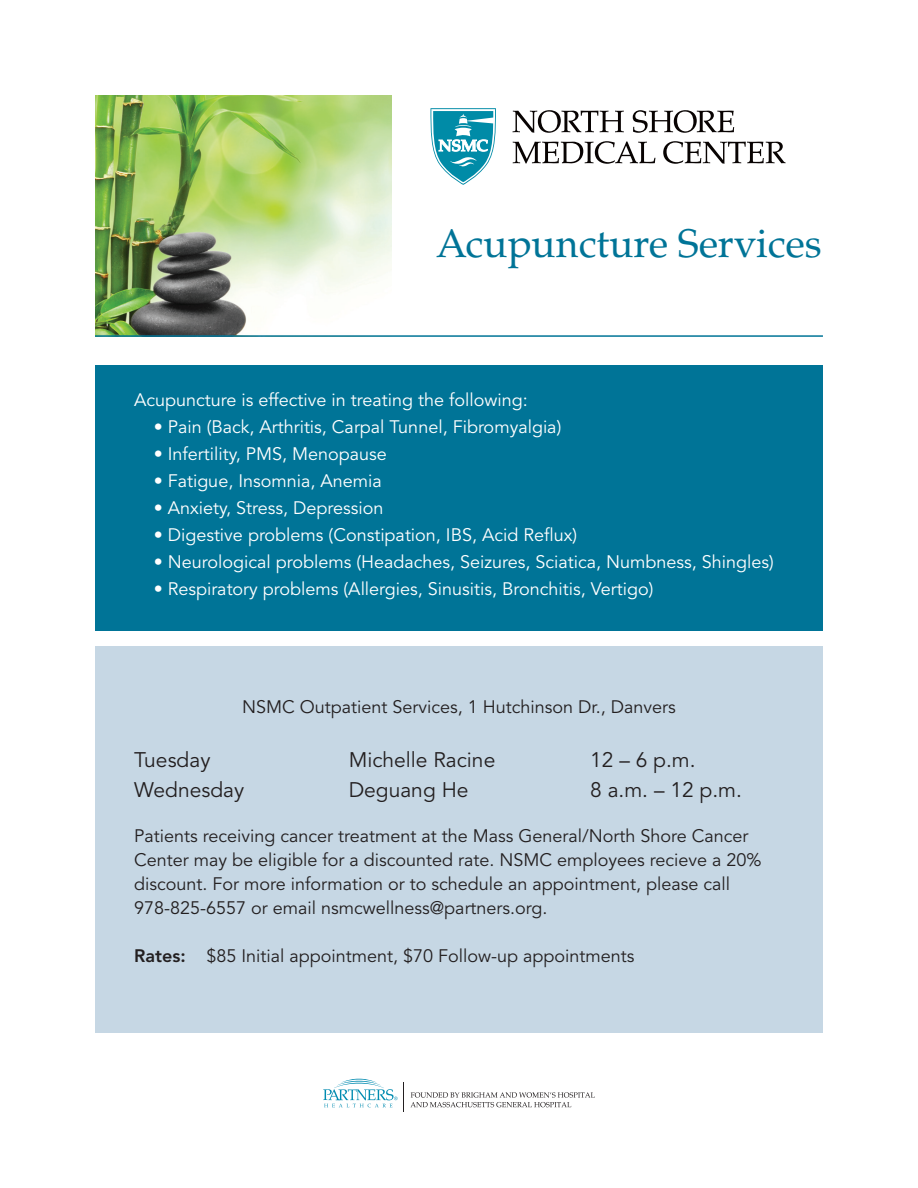
<style>
.page{position:relative;width:918px;height:1188px;background:#fff}
.page>*{position:absolute;margin:0;border:0;box-sizing:border-box;transform-origin:0 0}
.t1{font:39.9px "Palatino";color:#007497}
.t2{font:21px "Avenir";color:#231f20}
.t3{font:18px "Avenir";color:#fff}
.t4{font:18px/24px "Avenir";color:#231f20}
.s1{font-weight:800}
</style>
<div class="page">
<div style="left:95px;top:646px;width:728px;height:386px;background:#c6d7e4"></div>
<div style="left:95px;top:365px;width:728px;height:266px;background:#007497"></div>
<svg style="left:430px;top:108px;width:66px;height:77px"></svg>
<svg style="left:513px;top:110px;width:111px;height:23px"></svg>
<svg style="left:633px;top:110px;width:101px;height:23px"></svg>
<svg style="left:513px;top:141px;width:142px;height:23px"></svg>
<svg style="left:663px;top:141px;width:123px;height:23px"></svg>
<img style="left:95px;top:95px;width:297px;height:240px">
<hr style="left:95px;top:335px;width:728px;height:2px;background:#007497">
<svg style="left:410px;top:1092px;width:185px;height:15px"></svg>
<svg style="left:323px;top:1079px;width:81px;height:33px"></svg>
<p class="t1" style="left:436px;top:220px;width:387px">Acupuncture Services</p>
<p class="t3" style="left:134px;top:389px;width:395px">Acupuncture is effective in treating the following:</p>
<p class="t3" style="left:154px;top:416px;width:409px">• Pain (Back, Arthritis, Carpal Tunnel, Fibromyalgia)</p>
<p class="t3" style="left:154px;top:443px;width:235px">• Infertility, PMS, Menopause</p>
<p class="t3" style="left:154px;top:470px;width:230px">• Fatigue, Insomnia, Anemia</p>
<p class="t3" style="left:154px;top:497px;width:231px">• Anxiety, Stress, Depression</p>
<p class="t3" style="left:154px;top:524px;width:425px">• Digestive problems (Constipation, IBS, Acid Reflux)</p>
<p class="t3" style="left:154px;top:551px;width:622px">• Neurological problems (Headaches, Seizures, Sciatica, Numbness, Shingles)</p>
<p class="t3" style="left:154px;top:578px;width:501px">• Respiratory problems (Allergies, Sinusitis, Bronchitis, Vertigo)</p>
<p class="t4" style="left:242px;top:695px;width:435px">NSMC Outpatient Services, 1 Hutchinson Dr., Danvers</p>
<p class="t2" style="left:134px;top:747px;width:78px">Tuesday</p>
<p class="t2" style="left:349px;top:747px;width:148px">Michelle Racine</p>
<p class="t2" style="left:590px;top:747px;width:107px">12 – 6 p.m.</p>
<p class="t2" style="left:134px;top:777px;width:112px">Wednesday</p>
<p class="t2" style="left:349px;top:777px;width:121px">Deguang He</p>
<p class="t2" style="left:590px;top:777px;width:153px">8 a.m. – 12 p.m.</p>
<p class="t4" style="left:134px;top:825px;width:629px">Patients receiving cancer treatment at the Mass General/North Shore Cancer<br>Center may be eligible for a discounted rate. NSMC employees recieve a 20% discount. For more information or to schedule an appointment, please call</p>
<p class="t4" style="left:134px;top:897px;width:415px">978-825-6557 or email nsmcwellness@partners.org.</p>
<p class="t4" style="left:134px;top:945px;width:502px"><span class="s1">Rates:</span> $85 Initial appointment, $70 Follow-up appointments</p>
</div>
